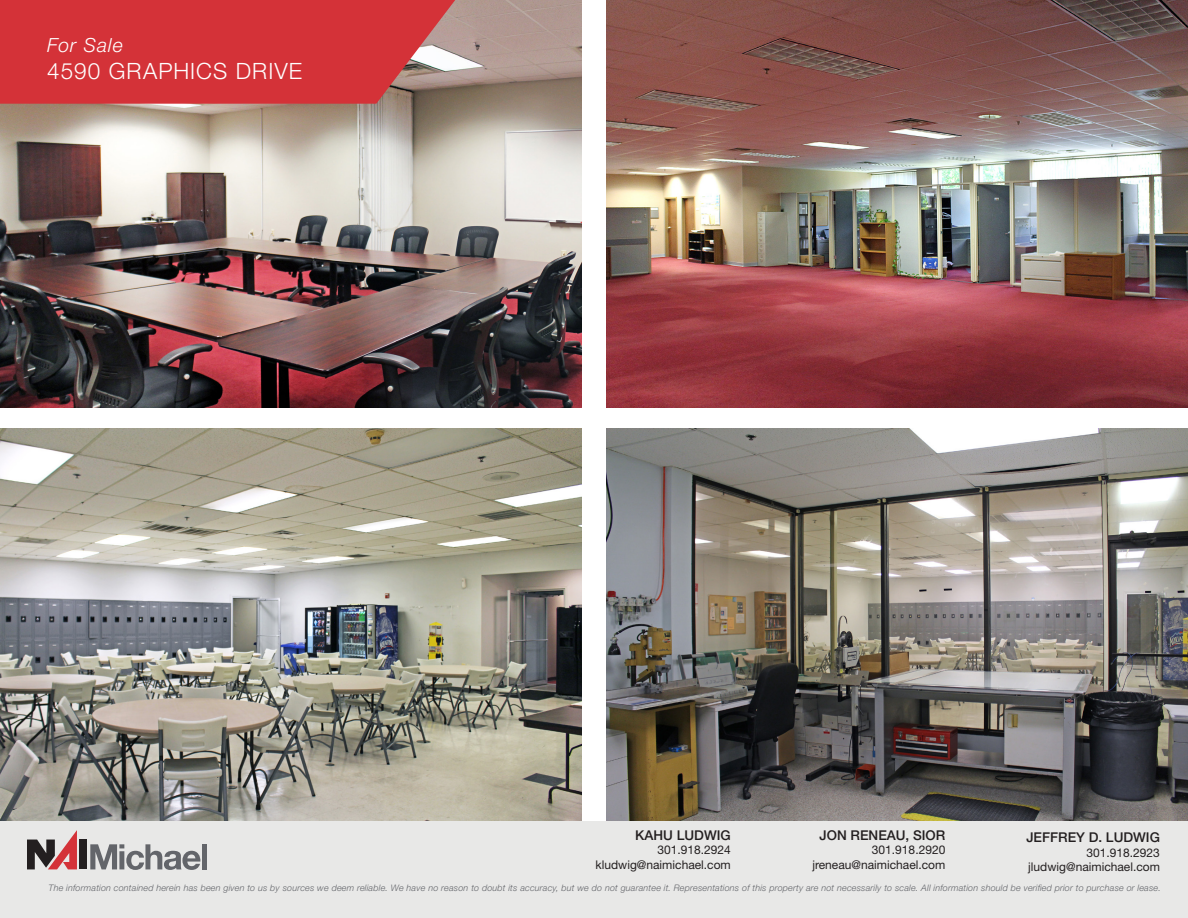
<style>
.page{position:relative;width:1188px;height:918px;background:#fff}
.page>*{position:absolute;margin:0;border:0;box-sizing:border-box;transform-origin:0 0}
.t1{font:300 22.5px "Helvetica Neue LT Std";letter-spacing:.045em;color:#fff}
.t2{font:italic 300 19.5px "Helvetica Neue LT Std";letter-spacing:.05em;color:#fff}
.t3{font:500 13.5px "Helvetica Neue LT Std";color:#231f20}
.t4{font:12px/14.4px "Helvetica Neue LT Std";color:#231f20;text-align:right}
.t5{font:italic 300 9px "Helvetica Neue LT Std";letter-spacing:.02em;color:#63656a}
</style>
<div class="page">
<img style="left:0;top:0;width:581px;height:407px">
<img style="left:607px;top:0;width:581px;height:407px">
<img style="left:0;top:429px;width:581px;height:393px">
<img style="left:607px;top:429px;width:581px;height:393px">
<div style="left:0;top:822px;width:1188px;height:96px;background:#e8e8e7"></div>
<div style="left:80px;top:840px;width:7px;height:29px;background:#231f20"></div>
<svg style="left:27px;top:830px;width:50px;height:39px"></svg>
<svg style="left:90px;top:844px;width:111px;height:26px"></svg>
<div style="left:202px;top:844px;width:5px;height:25px;background:#63656a"></div>
<svg style="left:0;top:0;width:455px;height:104px;fill:#d43238"></svg>
<h2 class="t2" style="left:47px;top:33px;width:77px">For Sale</h2>
<h1 class="t1" style="left:47px;top:57px;width:256px">4590 GRAPHICS DRIVE</h1>
<h3 class="t3" style="left:635px;top:827px;width:97px">KAHU LUDWIG</h3>
<h3 class="t4" style="left:596px;top:843px;width:137px">301.918.2924 kludwig@naimichael.com</h3>
<h3 class="t3" style="left:820px;top:827px;width:127px">JON RENEAU, SIOR</h3>
<h3 class="t4" style="left:812px;top:843px;width:134px">301.918.2920 jreneau@naimichael.com</h3>
<h3 class="t3" style="left:1026px;top:830px;width:135px">JEFFREY D. LUDWIG</h3>
<h3 class="t4" style="left:1028px;top:845px;width:133px">301.918.2923 jludwig@naimichael.com</h3>
<p class="t5" style="left:49px;top:882px;width:1114px">The information contained herein has been given to us by sources we deem reliable. We have no reason to doubt its accuracy, but we do not guarantee it. Representations of this property are not necessarily to scale. All information should be verified prior to purchase or lease.</p>
</div>
